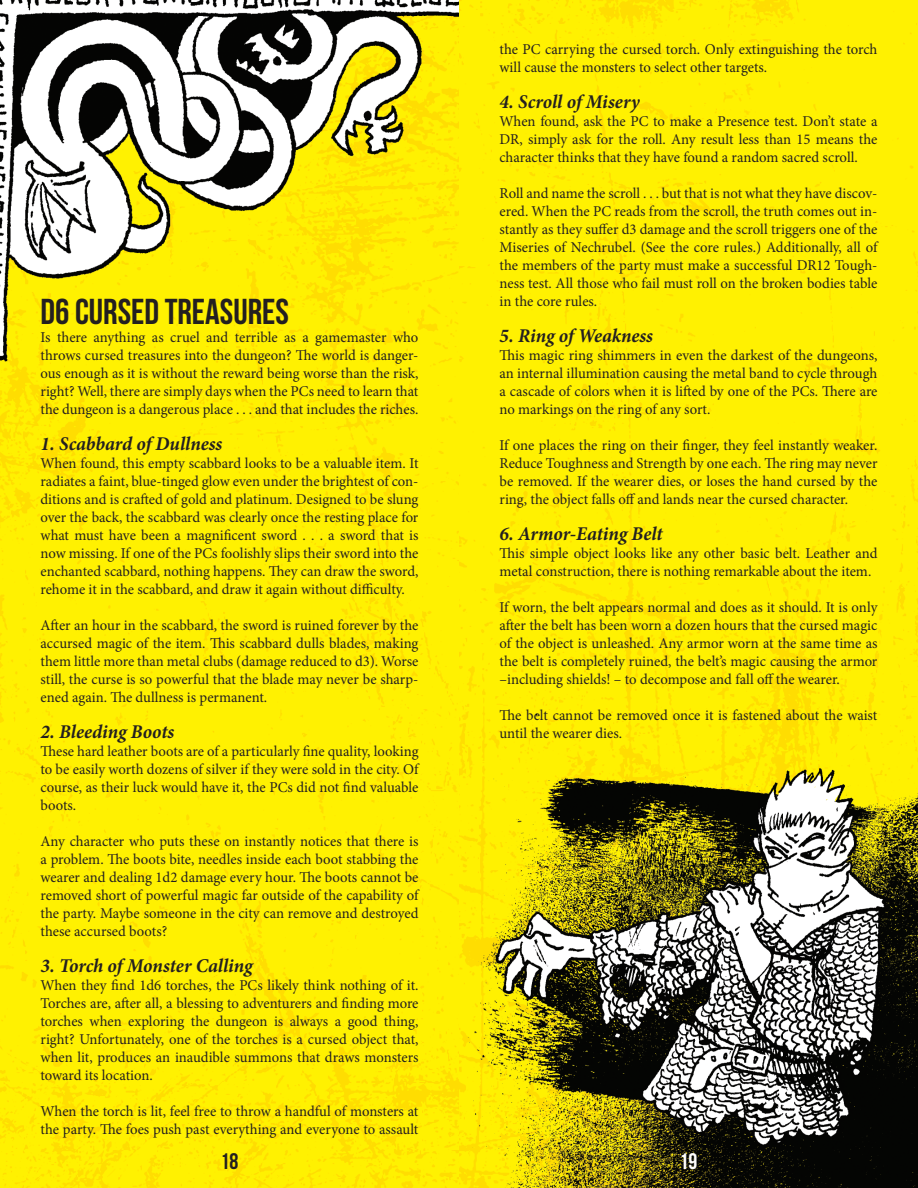
<style>
.page{position:relative;width:918px;height:1188px;background:#fff}
.page>*{position:absolute;margin:0;border:0;box-sizing:border-box;transform-origin:0 0}
.t1{font:700 36px "Bebas Neue";color:#231f20}
.t2{font:700 22.5px "Bebas Neue";color:#231f20}
.t3{font:700 22.5px "Bebas Neue";color:#fff}
.t4{font:italic 700 19.5px "Minion Pro";letter-spacing:-.005em;color:#231f20}
.t5{font:15px/18px "Minion Pro";letter-spacing:-.005em;color:#231f20;text-align:justify}
</style>
<div class="page">
<img style="left:0;top:0;width:918px;height:1188px">
<p class="t1" style="left:40px;top:292px;width:250px">D6 CURSED TREASURES</p>
<p class="t5" style="left:40px;top:328px;width:380px">Is there anything as cruel and terrible as a gamemaster who throws cursed treasures into the dungeon? The world is danger&shy;ous enough as it is without the reward being worse than the risk, right? Well, there are simply days when the PCs need to learn that the dungeon is a dangerous place . . . and that includes the riches.</p>
<p class="t4" style="left:40px;top:430px;width:183px">1. Scabbard of Dullness</p>
<p class="t5" style="left:40px;top:454px;width:380px">When found, this empty scabbard looks to be a valuable item. It radiates a faint, blue-tinged glow even under the brightest of con&shy;ditions and is crafted of gold and platinum. Designed to be slung over the back, the scabbard was clearly once the resting place for what must have been a magnificent sword . . . a sword that is now missing. If one of the PCs foolishly slips their sword into the enchanted scabbard, nothing happens. They can draw the sword, rehome it in the scabbard, and draw it again without difficulty.</p>
<p class="t5" style="left:40px;top:616px;width:380px">After an hour in the scabbard, the sword is ruined forever by the accursed magic of the item. This scabbard dulls blades, making them little more than metal clubs (damage reduced to d3). Worse still, the curse is so powerful that the blade may never be sharp&shy;ened again. The dullness is permanent.</p>
<p class="t4" style="left:40px;top:718px;width:135px">2. Bleeding Boots</p>
<p class="t5" style="left:40px;top:742px;width:380px">These hard leather boots are of a particularly fine quality, looking to be easily worth dozens of silver if they were sold in the city. Of course, as their luck would have it, the PCs did not find valuable boots.</p>
<p class="t5" style="left:40px;top:832px;width:380px">Any character who puts these on instantly notices that there is a problem. The boots bite, needles inside each boot stabbing the wearer and dealing 1d2 damage every hour. The boots cannot be removed short of powerful magic far outside of the capability of the party. Maybe someone in the city can remove and destroyed these accursed boots?</p>
<p class="t4" style="left:40px;top:952px;width:214px">3. Torch of Monster Calling</p>
<p class="t5" style="left:40px;top:976px;width:380px">When they find 1d6 torches, the PCs likely think nothing of it.<br>Torches are, after all, a blessing to adventurers and finding more torches when exploring the dungeon is always a good thing, right? Unfortunately, one of the torches is a cursed object that, when lit, produces an inaudible summons that draws monsters toward its location.</p>
<p class="t5" style="left:40px;top:1102px;width:379px">When the torch is lit, feel free to throw a handful of monsters at the party. The foes push past everything and everyone to assault</p>
<p class="t5" style="left:500px;top:40px;width:379px">the PC carrying the cursed torch. Only extinguishing the torch will cause the monsters to select other targets.</p>
<p class="t4" style="left:500px;top:88px;width:142px">4. Scroll of Misery</p>
<p class="t5" style="left:500px;top:112px;width:380px">When found, ask the PC to make a Presence test. Don’t state a DR, simply ask for the roll. Any result less than 15 means the character thinks that they have found a random sacred scroll.</p>
<p class="t5" style="left:500px;top:184px;width:380px">Roll and name the scroll . . . but that is not what they have discov&shy;ered. When the PC reads from the scroll, the truth comes out in&shy;stantly as they suffer d3 damage and the scroll triggers one of the Miseries of Nechrubel. (See the core rules.) Additionally, all of the members of the party must make a successful DR12 Tough&shy;ness test. All those who fail must roll on the broken bodies table in the core rules.</p>
<p class="t4" style="left:500px;top:322px;width:155px">5. Ring of Weakness</p>
<p class="t5" style="left:500px;top:346px;width:380px">This magic ring shimmers in even the darkest of the dungeons, an internal illumination causing the metal band to cycle through a cascade of colors when it is lifted by one of the PCs. There are no markings on the ring of any sort.</p>
<p class="t5" style="left:500px;top:436px;width:380px">If one places the ring on their finger, they feel instantly weaker.<br>Reduce Toughness and Strength by one each. The ring may never be removed. If the wearer dies, or loses the hand cursed by the ring, the object falls off and lands near the cursed character.</p>
<p class="t4" style="left:500px;top:520px;width:165px">6. Armor-Eating Belt</p>
<p class="t5" style="left:500px;top:544px;width:379px">This simple object looks like any other basic belt. Leather and metal construction, there is nothing remarkable about the item.</p>
<p class="t5" style="left:500px;top:598px;width:380px">If worn, the belt appears normal and does as it should. It is only after the belt has been worn a dozen hours that the cursed magic of the object is unleashed. Any armor worn at the same time as the belt is completely ruined, the belt’s magic causing the armor –including shields! – to decompose and fall off the wearer.</p>
<p class="t5" style="left:500px;top:706px;width:379px">The belt cannot be removed once it is fastened about the waist until the wearer dies.</p>
<p class="t2" style="left:221px;top:1149px;width:19px">18</p>
<p class="t3" style="left:680px;top:1149px;width:19px">19</p>
</div>
